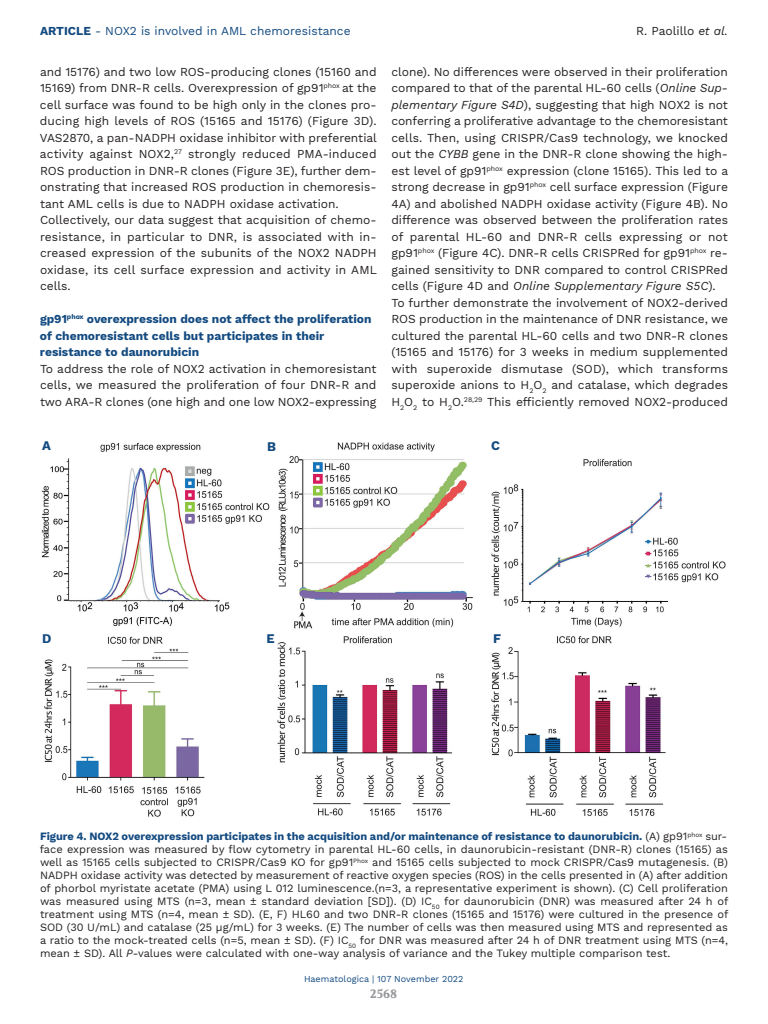
<style>
.page{position:relative;width:768px;height:1024px;background:#fff}
.page>*{position:absolute;margin:0;border:0;box-sizing:border-box;transform-origin:0 0}
.t1{font:700 13px "Work Sans";color:#134a80}
.t2{font:12px/16.5px "Work Sans";color:#231f20}
.t3{font:700 12px/16.5px "Work Sans";color:#134a80}
.t4{font:12px "Work Sans";color:#134a80}
.t5{font:700 12px "Volkhov";color:#939598}
.t6{font:11px/13px "Work Sans";color:#231f20;text-align:justify}
.t7{font:9px "Work Sans";color:#134a80}
.s1{font-weight:700}
.s2{font-style:italic}
.s3{font-weight:700;color:#134a80}
</style>
<div class="page">
<img style="left:41px;top:442px;width:685px;height:375px">
<p class="t4" style="left:40px;top:24px;width:312px"><span class="s1">ARTICLE</span> - NOX2 is involved in AML chemoresistance</p>
<p class="t2" style="left:636px;top:23px;width:93px">R. Paolillo <span class="s2">et al.</span></p>
<p class="t2" style="left:40px;top:63px;width:338px">and 15176) and two low ROS-producing clones (15160 and 15169) from DNR-R cells. Overexpression of gp91<sup>phox</sup> at the cell surface was found to be high only in the clones pro&shy;ducing high levels of ROS (15165 and 15176) (Figure 3D).<br>VAS2870, a pan-NADPH oxidase inhibitor with preferential activity against NOX2,<sup>27</sup> strongly reduced PMA-induced ROS production in DNR-R clones (Figure 3E), further dem&shy;onstrating that increased ROS production in chemoresis&shy;tant AML cells is due to NADPH oxidase activation.<br>Collectively, our data suggest that acquisition of chemo&shy;resistance, in particular to DNR, is associated with in&shy;creased expression of the subunits of the NOX2 NADPH oxidase, its cell surface expression and activity in AML cells.</p>
<p class="t3" style="left:40px;top:311px;width:333px">gp91<sup>phox</sup> overexpression does not affect the proliferation of chemoresistant cells but participates in their resistance to daunorubicin</p>
<p class="t2" style="left:40px;top:360px;width:338px;text-align:justify">To address the role of NOX2 activation in chemoresistant cells, we measured the proliferation of four DNR-R and two ARA-R clones (one high and one low NOX2-expressing</p>
<p class="t2" style="left:391px;top:63px;width:338px">clone). No differences were observed in their proliferation compared to that of the parental HL-60 cells (<span class="s2">Online Sup&shy;plementary Figure S4D</span>), suggesting that high NOX2 is not conferring a proliferative advantage to the chemoresistant cells. Then, using CRISPR/Cas9 technology, we knocked out the <span class="s2">CYBB</span> gene in the DNR-R clone showing the high&shy;est level of gp91<sup>phox</sup> expression (clone 15165). This led to a strong decrease in gp91<sup>phox</sup> cell surface expression (Figure 4A) and abolished NADPH oxidase activity (Figure 4B). No difference was observed between the proliferation rates of parental HL-60 and DNR-R cells expressing or not gp91<sup>phox</sup> (Figure 4C). DNR-R cells CRISPRed for gp91<sup>phox</sup> re&shy;gained sensitivity to DNR compared to control CRISPRed cells (Figure 4D and <span class="s2">Online Supplementary Figure S5C</span>).<br>To further demonstrate the involvement of NOX2-derived ROS production in the maintenance of DNR resistance, we cultured the parental HL-60 cells and two DNR-R clones (15165 and 15176) for 3 weeks in medium supplemented with superoxide dismutase (SOD), which transforms superoxide anions to H<sub>2</sub>O<sub>2</sub> and catalase, which degrades H<sub>2</sub>O<sub>2</sub> to H<sub>2</sub>O.<sup>28,29</sup> This efficiently removed NOX2-produced</p>
<p class="t1" style="left:42px;top:438px;width:10px">A</p>
<p class="t1" style="left:267px;top:439px;width:10px">B</p>
<p class="t1" style="left:491px;top:438px;width:10px">C</p>
<p class="t1" style="left:42px;top:631px;width:11px">D</p>
<p class="t1" style="left:266px;top:631px;width:10px">E</p>
<p class="t1" style="left:493px;top:631px;width:9px">F</p>
<p class="t6" style="left:40px;top:830px;width:690px"><span class="s3">Figure 4. NOX2 overexpression participates in the acquisition and/or maintenance of resistance to daunorubicin.</span> (A) gp91<sup>phox</sup> sur&shy;face expression was measured by flow cytometry in parental HL-60 cells, in daunorubicin-resistant (DNR-R) clones (15165) as well as 15165 cells subjected to CRISPR/Cas9 KO for gp91<sup>Phox</sup> and 15165 cells subjected to mock CRISPR/Cas9 mutagenesis. (B)<br>NADPH oxidase activity was detected by measurement of reactive oxygen species (ROS) in the cells presented in (A) after addition of phorbol myristate acetate (PMA) using L 012 luminescence.(n=3, a representative experiment is shown). (C) Cell proliferation was measured using MTS (n=3, mean ± standard deviation [SD]). (D) IC<sub>50</sub> for daunorubicin (DNR) was measured after 24 h of treatment using MTS (n=4, mean ± SD). (E, F) HL60 and two DNR-R clones (15165 and 15176) were cultured in the presence of SOD (30 U/mL) and catalase (25 µg/mL) for 3 weeks. (E) The number of cells was then measured using MTS and represented as a ratio to the mock-treated cells (n=5, mean ± SD). (F) IC<sub>50</sub> for DNR was measured after 24 h of DNR treatment using MTS (n=4, mean ± SD). All <span class="s2">P</span>-values were calculated with one-way analysis of variance and the Tukey multiple comparison test.</p>
<p class="t7" style="left:304px;top:974px;width:161px">Haematologica | 107 November 2022</p>
<p class="t5" style="left:370px;top:987px;width:29px">2568</p>
</div>
